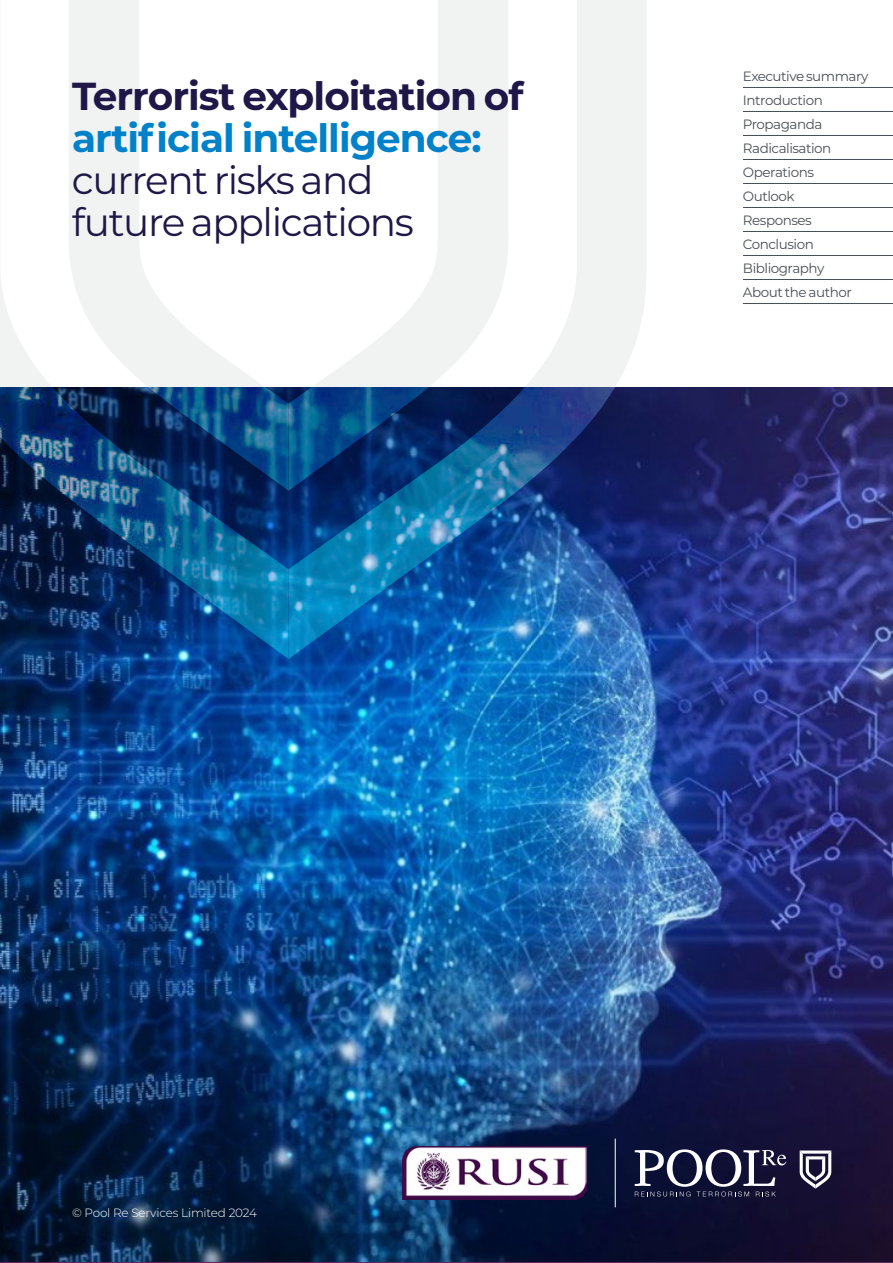
<style>
.page{position:relative;width:893px;height:1263px;background:#fff}
.page>*{position:absolute;margin:0;border:0;box-sizing:border-box;transform-origin:0 0}
.t1{font:39px/42px "Montserrat";letter-spacing:-.035em;color:#1f1747}
.t2{font:700 39px "Montserrat";letter-spacing:-.025em;color:#1f1747}
.t3{font:700 39px "Montserrat";letter-spacing:-.025em;color:#0081c9}
.t4{font:13.5px/24px "Montserrat";letter-spacing:-.035em;color:#484f55}
.t5{font:300 12px "Montserrat";letter-spacing:-.015em;color:#fff}
</style>
<div class="page">
<img style="left:0;top:387px;width:893px;height:875px">
<hr style="left:743px;top:87px;width:150px;height:1px;background:#484f55">
<hr style="left:743px;top:111px;width:150px;height:1px;background:#484f55">
<hr style="left:743px;top:135px;width:150px;height:1px;background:#484f55">
<hr style="left:743px;top:159px;width:150px;height:1px;background:#484f55">
<hr style="left:743px;top:183px;width:150px;height:1px;background:#484f55">
<hr style="left:743px;top:207px;width:150px;height:1px;background:#484f55">
<hr style="left:743px;top:231px;width:150px;height:1px;background:#484f55">
<hr style="left:743px;top:255px;width:150px;height:1px;background:#484f55">
<hr style="left:743px;top:279px;width:150px;height:1px;background:#484f55">
<hr style="left:743px;top:303px;width:150px;height:1px;background:#484f55">
<img style="left:403px;top:1146px;width:183px;height:54px">
<hr style="left:615px;top:1138px;width:1px;height:69px;background:#fff">
<img style="left:0;top:277px;width:288px;height:382px">
<svg style="left:68px;top:0;width:220px;height:491px"></svg>
<img style="left:289px;top:0;width:358px;height:659px">
<svg style="left:289px;top:0;width:220px;height:491px"></svg>
<svg style="left:800px;top:1150px;width:31px;height:39px"></svg>
<svg style="left:635px;top:1149px;width:151px;height:47px"></svg>
<h1 class="t2" style="left:72px;top:68px;width:453px">Terrorist exploitation of</h1>
<h1 class="t3" style="left:72px;top:110px;width:411px">artificial intelligence:</h1>
<h1 class="t1" style="left:72px;top:158px;width:343px">current risks and future applications</h1>
<p class="t4" style="left:743px;top:64px;width:127px">Executive summary<br>Introduction<br>Propaganda<br>Radicalisation<br>Operations<br>Outlook<br>Responses<br>Conclusion<br>Bibliography<br>About the author</p>
<p class="t5" style="left:72px;top:1205px;width:187px">© Pool Re Services Limited 2024</p>
</div>
